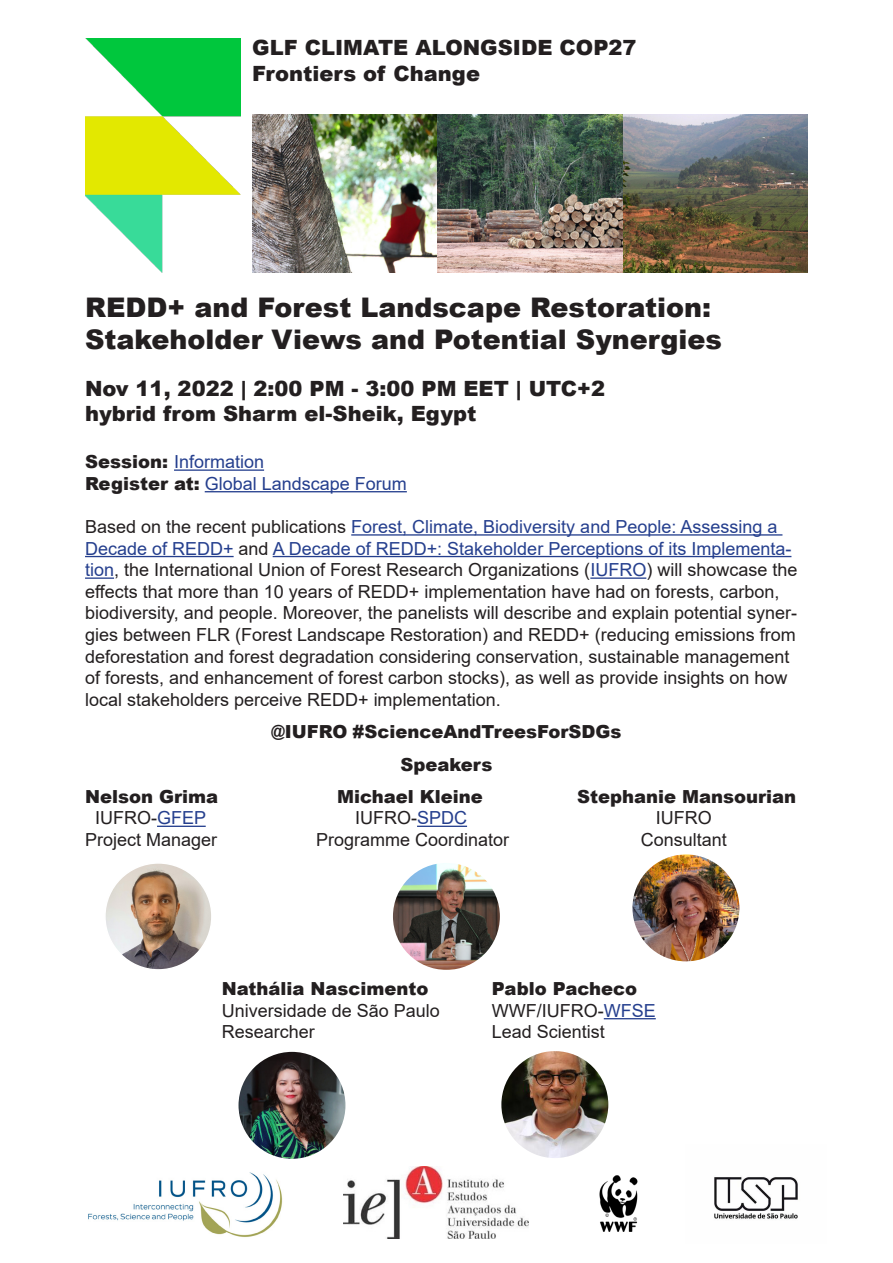
<style>
.page{position:relative;width:893px;height:1263px;background:#fff}
.page>*{position:absolute;margin:0;border:0;box-sizing:border-box;transform-origin:0 0}
.t1{font:900 27px "Arial";color:#231f20}
.t2{font:900 21px "Arial";color:#231f20}
.t3{font:18px/21.6px "Arial";color:#231f20}
.t4{font:900 18px "Arial";color:#231f20}
.t5{font:18px "Arial";color:#253f8e}
.s1{font-weight:900;color:#231f20}
.s2{color:#253f8e}
</style>
<div class="page">
<img style="left:85px;top:38px;width:156px;height:234px">
<img style="left:252px;top:115px;width:556px;height:157px">
<hr style="left:174px;top:469px;width:90px;height:2px;background:#253f8e">
<hr style="left:205px;top:491px;width:202px;height:1px;background:#253f8e">
<hr style="left:351px;top:534px;width:431px;height:2px;background:#253f8e">
<hr style="left:85px;top:556px;width:149px;height:1px;background:#253f8e">
<hr style="left:273px;top:556px;width:518px;height:1px;background:#253f8e">
<hr style="left:85px;top:577px;width:29px;height:2px;background:#253f8e">
<hr style="left:590px;top:577px;width:56px;height:2px;background:#253f8e">
<img style="left:105px;top:863px;width:107px;height:107px;border-radius:53px">
<div style="left:104px;top:862px;width:109px;height:109px;border:2px solid #fff;border-radius:50%"></div>
<img style="left:393px;top:863px;width:107px;height:107px;border-radius:53px">
<img style="left:632px;top:854px;width:107px;height:107px;border-radius:53px">
<hr style="left:604px;top:1018px;width:52px;height:1px;background:#253f8e">
<img style="left:239px;top:1052px;width:106px;height:107px;border-radius:53px">
<hr style="left:157px;top:826px;width:49px;height:1px;background:#253f8e">
<hr style="left:417px;top:826px;width:50px;height:1px;background:#253f8e">
<img style="left:501px;top:1051px;width:107px;height:107px;border-radius:53px">
<img style="left:88px;top:1172px;width:195px;height:65px">
<img style="left:343px;top:1167px;width:185px;height:71px">
<img style="left:599px;top:1175px;width:39px;height:57px">
<img style="left:714px;top:1177px;width:84px;height:42px">
<p class="t2" style="left:252px;top:33px;width:386px">GLF CLIMATE ALONGSIDE COP27</p>
<p class="t2" style="left:252px;top:58px;width:229px">Frontiers of Change</p>
<p class="t1" style="left:85px;top:288px;width:628px">REDD+ and Forest Landscape Restoration:</p>
<p class="t1" style="left:85px;top:320px;width:639px">Stakeholder Views and Potential Synergies</p>
<p class="t2" style="left:85px;top:373px;width:521px">Nov 11, 2022 | 2:00 PM - 3:00 PM EET | UTC+2</p>
<p class="t2" style="left:85px;top:399px;width:393px">hybrid from Sharm el-Sheik, Egypt</p>
<p class="t5" style="left:85px;top:449px;width:181px"><span class="s1">Session:</span> Information</p>
<p class="t5" style="left:85px;top:471px;width:323px"><span class="s1">Register at:</span> Global Landscape Forum</p>
<p class="t3" style="left:85px;top:516px;width:714px">Based on the recent publications <span class="s2">Forest, Climate, Biodiversity and People: Assessing a Decade of REDD+</span> and <span class="s2">A Decade of REDD+: Stakeholder Perceptions of its Implementa&shy;tion</span>, the International Union of Forest Research Organizations (<span class="s2">IUFRO</span>) will showcase the effects that more than 10 years of REDD+ implementation have had on forests, carbon, biodiversity, and people. Moreover, the panelists will describe and explain potential syner&shy;gies between FLR (Forest Landscape Restoration) and REDD+ (reducing emissions from deforestation and forest degradation considering conservation, sustainable management of forests, and enhancement of forest carbon stocks), as well as provide insights on how local stakeholders perceive REDD+ implementation.</p>
<p class="t4" style="left:272px;top:719px;width:351px">@IUFRO #ScienceAndTreesForSDGs</p>
<p class="t4" style="left:401px;top:751px;width:93px">Speakers</p>
<p class="t4" style="left:85px;top:783px;width:134px">Nelson Grima</p>
<p class="t4" style="left:337px;top:783px;width:147px">Michael Kleine</p>
<p class="t4" style="left:577px;top:783px;width:221px">Stephanie Mansourian</p>
<p class="t3" style="left:95px;top:807px;width:113px">IUFRO-<span class="s2">GFEP</span></p>
<p class="t3" style="left:355px;top:807px;width:113px">IUFRO-<span class="s2">SPDC</span></p>
<p class="t3" style="left:656px;top:807px;width:57px">IUFRO</p>
<p class="t3" style="left:85px;top:829px;width:134px">Project Manager</p>
<p class="t3" style="left:316px;top:829px;width:195px">Programme Coordinator</p>
<p class="t3" style="left:641px;top:829px;width:88px">Consultant</p>
<p class="t4" style="left:222px;top:976px;width:208px">Nathália Nascimento</p>
<p class="t4" style="left:492px;top:976px;width:147px">Pablo Pacheco</p>
<p class="t3" style="left:222px;top:999px;width:220px">Universidade de São Paulo</p>
<p class="t3" style="left:492px;top:999px;width:165px">WWF/IUFRO-<span class="s2">WFSE</span></p>
<p class="t3" style="left:222px;top:1021px;width:95px">Researcher</p>
<p class="t3" style="left:492px;top:1021px;width:115px">Lead Scientist</p>
</div>
